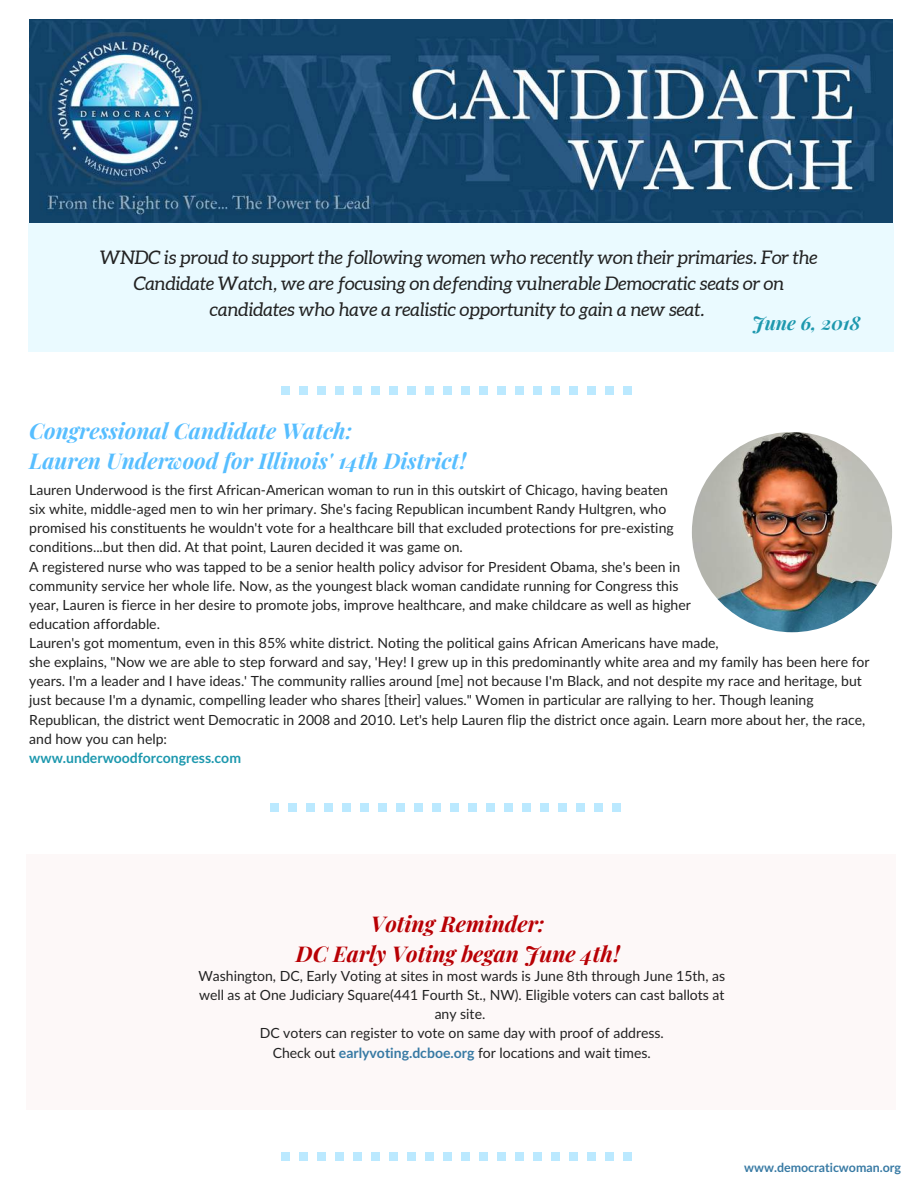
<style>
.page{position:relative;width:918px;height:1188px;background:#fff}
.page>*{position:absolute;margin:0;border:0;box-sizing:border-box;transform-origin:0 0}
.t1{font:italic 700 21.75px/30.3px "Playfair Display";color:#57beff}
.t2{font:italic 700 21.75px/30.3px "Playfair Display";color:#b80004;text-align:center}
.t3{font:italic 18.75px/25.8px "Aleo";color:#222;text-align:center}
.t4{font:italic 700 18.75px "Playfair Display";color:#1d98ae}
.t5{font:13.95px/19.2px "Lato Latin";color:#222}
.t6{font:700 13.95px "Lato";color:#1d98ae}
.t7{font:700 12.45px "Lato";color:#387aa4}
.s1{font-family:"Lato";font-weight:700;color:#387aa4}
</style>
<div class="page">
<img style="left:29px;top:19px;width:863px;height:205px">
<div style="left:28px;top:224px;width:865px;height:128px;background:#eafaff"></div>
<div style="left:623px;top:386px;width:9px;height:9px;background:#bbe9ff"></div>
<div style="left:605px;top:386px;width:9px;height:9px;background:#bbe9ff"></div>
<div style="left:587px;top:386px;width:9px;height:9px;background:#bbe9ff"></div>
<div style="left:551px;top:386px;width:9px;height:9px;background:#bbe9ff"></div>
<div style="left:533px;top:386px;width:9px;height:9px;background:#bbe9ff"></div>
<div style="left:569px;top:386px;width:9px;height:9px;background:#bbe9ff"></div>
<div style="left:515px;top:386px;width:9px;height:9px;background:#bbe9ff"></div>
<div style="left:317px;top:386px;width:9px;height:9px;background:#bbe9ff"></div>
<div style="left:335px;top:386px;width:9px;height:9px;background:#bbe9ff"></div>
<div style="left:353px;top:386px;width:9px;height:9px;background:#bbe9ff"></div>
<div style="left:299px;top:386px;width:9px;height:9px;background:#bbe9ff"></div>
<div style="left:281px;top:386px;width:9px;height:9px;background:#bbe9ff"></div>
<div style="left:389px;top:386px;width:9px;height:9px;background:#bbe9ff"></div>
<div style="left:443px;top:386px;width:9px;height:9px;background:#bbe9ff"></div>
<div style="left:461px;top:386px;width:9px;height:9px;background:#bbe9ff"></div>
<div style="left:479px;top:386px;width:9px;height:9px;background:#bbe9ff"></div>
<div style="left:407px;top:386px;width:9px;height:9px;background:#bbe9ff"></div>
<div style="left:497px;top:386px;width:9px;height:9px;background:#bbe9ff"></div>
<div style="left:425px;top:386px;width:9px;height:9px;background:#bbe9ff"></div>
<div style="left:371px;top:386px;width:9px;height:9px;background:#bbe9ff"></div>
<div style="left:623px;top:1152px;width:9px;height:9px;background:#bbe9ff"></div>
<div style="left:605px;top:1152px;width:9px;height:9px;background:#bbe9ff"></div>
<div style="left:587px;top:1152px;width:9px;height:9px;background:#bbe9ff"></div>
<div style="left:551px;top:1152px;width:9px;height:9px;background:#bbe9ff"></div>
<div style="left:533px;top:1152px;width:9px;height:9px;background:#bbe9ff"></div>
<div style="left:569px;top:1152px;width:9px;height:9px;background:#bbe9ff"></div>
<div style="left:515px;top:1152px;width:9px;height:9px;background:#bbe9ff"></div>
<div style="left:317px;top:1152px;width:9px;height:9px;background:#bbe9ff"></div>
<div style="left:335px;top:1152px;width:9px;height:9px;background:#bbe9ff"></div>
<div style="left:353px;top:1152px;width:9px;height:9px;background:#bbe9ff"></div>
<div style="left:299px;top:1152px;width:9px;height:9px;background:#bbe9ff"></div>
<div style="left:281px;top:1152px;width:9px;height:9px;background:#bbe9ff"></div>
<div style="left:389px;top:1152px;width:9px;height:9px;background:#bbe9ff"></div>
<div style="left:443px;top:1152px;width:9px;height:9px;background:#bbe9ff"></div>
<div style="left:461px;top:1152px;width:9px;height:9px;background:#bbe9ff"></div>
<div style="left:479px;top:1152px;width:9px;height:9px;background:#bbe9ff"></div>
<div style="left:407px;top:1152px;width:9px;height:9px;background:#bbe9ff"></div>
<div style="left:497px;top:1152px;width:9px;height:9px;background:#bbe9ff"></div>
<div style="left:425px;top:1152px;width:9px;height:9px;background:#bbe9ff"></div>
<div style="left:371px;top:1152px;width:9px;height:9px;background:#bbe9ff"></div>
<img style="left:692px;top:432px;width:200px;height:200px;border-radius:50%">
<div style="left:26px;top:854px;width:869px;height:255px;background:#fdf8f8"></div>
<div style="left:612px;top:803px;width:9px;height:9px;background:#bbe9ff"></div>
<div style="left:594px;top:803px;width:9px;height:9px;background:#bbe9ff"></div>
<div style="left:576px;top:803px;width:9px;height:9px;background:#bbe9ff"></div>
<div style="left:540px;top:803px;width:9px;height:9px;background:#bbe9ff"></div>
<div style="left:522px;top:803px;width:9px;height:9px;background:#bbe9ff"></div>
<div style="left:558px;top:803px;width:9px;height:9px;background:#bbe9ff"></div>
<div style="left:504px;top:803px;width:9px;height:9px;background:#bbe9ff"></div>
<div style="left:306px;top:803px;width:9px;height:9px;background:#bbe9ff"></div>
<div style="left:324px;top:803px;width:9px;height:9px;background:#bbe9ff"></div>
<div style="left:342px;top:803px;width:9px;height:9px;background:#bbe9ff"></div>
<div style="left:288px;top:803px;width:9px;height:9px;background:#bbe9ff"></div>
<div style="left:270px;top:803px;width:9px;height:9px;background:#bbe9ff"></div>
<div style="left:378px;top:803px;width:9px;height:9px;background:#bbe9ff"></div>
<div style="left:432px;top:803px;width:9px;height:9px;background:#bbe9ff"></div>
<div style="left:450px;top:803px;width:9px;height:9px;background:#bbe9ff"></div>
<div style="left:468px;top:803px;width:9px;height:9px;background:#bbe9ff"></div>
<div style="left:396px;top:803px;width:9px;height:9px;background:#bbe9ff"></div>
<div style="left:486px;top:803px;width:9px;height:9px;background:#bbe9ff"></div>
<div style="left:414px;top:803px;width:9px;height:9px;background:#bbe9ff"></div>
<div style="left:360px;top:803px;width:9px;height:9px;background:#bbe9ff"></div>
<h2 class="t3" style="left:100px;top:245px;width:719px">WNDC is proud to support the following women who recently won their primaries. For the<br>Candidate Watch, we are focusing on defending vulnerable Democratic seats or on candidates who have a realistic opportunity to gain a new seat.</h2>
<h2 class="t4" style="left:752px;top:309px;width:110px">June 6, 2018</h2>
<h1 class="t1" style="left:29px;top:415px;width:438px">Congressional Candidate Watch:<br>Lauren Underwood for Illinois' 14th District!</h1>
<p class="t5" style="left:29px;top:480px;width:842px">Lauren Underwood is the first African-American woman to run in this outskirt of Chicago, having beaten<br>six white, middle-aged men to win her primary. She's facing Republican incumbent Randy Hultgren, who<br>promised his constituents he wouldn't vote for a healthcare bill that excluded protections for pre-existing<br>conditions...but then did. At that point, Lauren decided it was game on.<br>A registered nurse who was tapped to be a senior health policy advisor for President Obama, she's been in<br>community service her whole life. Now, as the youngest black woman candidate running for Congress this<br>year, Lauren is fierce in her desire to promote jobs, improve healthcare, and make childcare as well as higher<br>education affordable.<br>Lauren's got momentum, even in this 85% white district. Noting the political gains African Americans have made,<br>she explains, "Now we are able to step forward and say, 'Hey! I grew up in this predominantly white area and my family has been here for years. I'm a leader and I have ideas.' The community rallies around [me] not because I'm Black, and not despite my race and heritage, but just because I'm a dynamic, compelling leader who shares [their] values." Women in particular are rallying to her. Though leaning Republican, the district went Democratic in 2008 and 2010. Let's help Lauren flip the district once again. Learn more about her, the race, and how you can help:</p>
<p class="t6" style="left:29px;top:749px;width:213px">www.underwoodforcongress.com</p>
<h1 class="t2" style="left:296px;top:907px;width:325px">Voting Reminder:<br>DC Early Voting began June 4th!</h1>
<p class="t5" style="left:198px;top:966px;width:528px;text-align:center">Washington, DC, Early Voting at sites in most wards is June 8th through June 15th, as well as at One Judiciary Square(441 Fourth St., NW). Eligible voters can cast ballots at any site.<br>DC voters can register to vote on same day with proof of address.<br>Check out <span class="s1">earlyvoting.dcboe.org</span> for locations and wait times.</p>
<p class="t7" style="left:744px;top:1160px;width:158px">www.democraticwoman.org</p>
</div>
